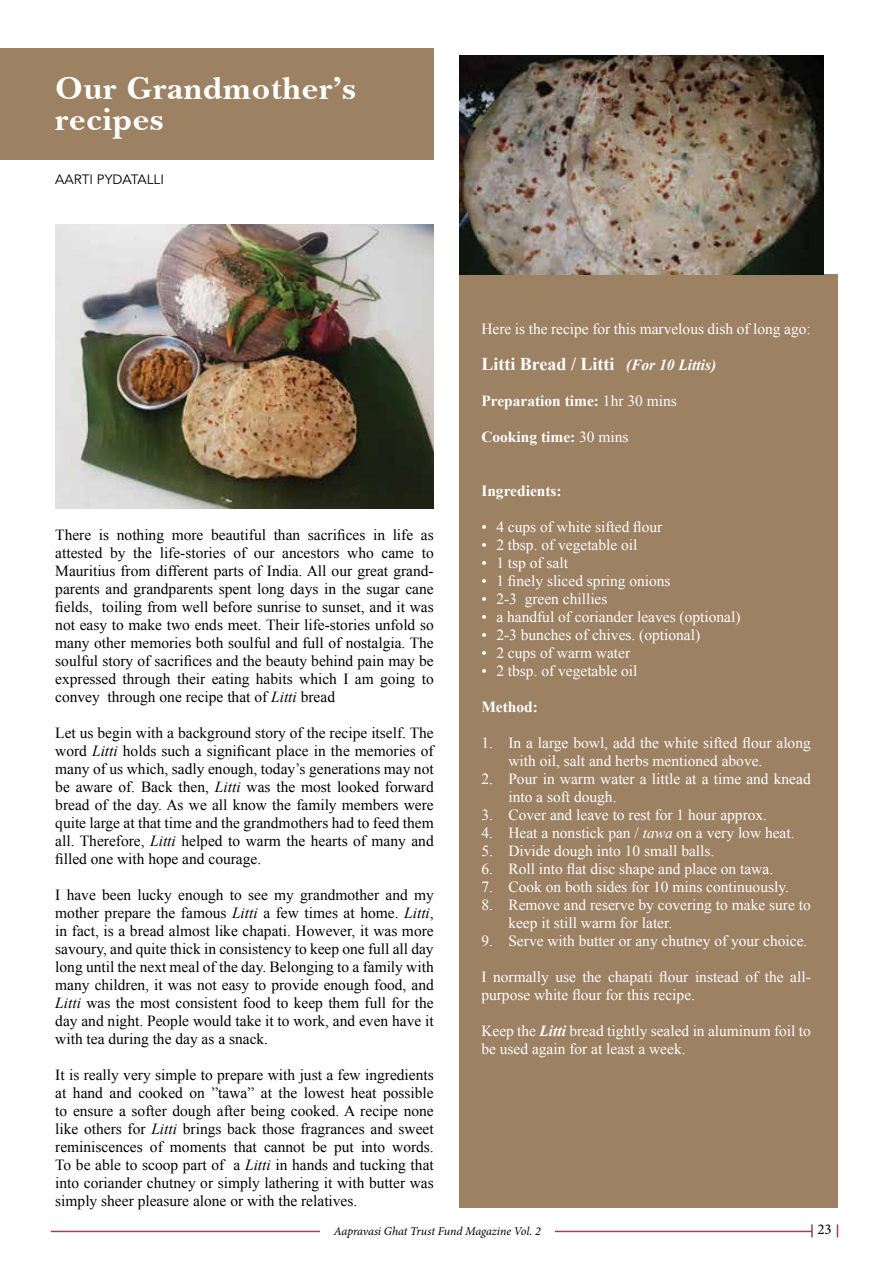
<style>
.page{position:relative;width:893px;height:1263px;background:#fff}
.page>*{position:absolute;margin:0;border:0;box-sizing:border-box;transform-origin:0 0}
.t1{font:700 33px/31.5px "Nebraska";letter-spacing:.025em;color:#fff}
.t2{font:700 18px "Times New Roman";color:#fff}
.t3{font:15.45px/18px "Times New Roman";color:#000;text-align:justify}
.t4{font:15.45px/18px "Times New Roman";color:#fff}
.t5{font:700 15.45px "Times New Roman";color:#fff}
.t6{font:15px "Minion Pro";color:#000}
.t7{font:13.5px "Avenir";color:#000}
.t8{font:italic 12px "Minion Pro";letter-spacing:-.01em;color:#000}
.s1{font-style:italic}
.s2{font-style:italic;font-size:15.45px}
.s3{font-weight:400}
.s4{font-weight:700;font-style:italic}
</style>
<div class="page">
<hr style="left:51px;top:1231px;width:269px;height:1px;background:#994556">
<hr style="left:555px;top:1231px;width:257px;height:1px;background:#994556">
<svg style="left:811px;top:1224px;width:2px;height:13px"></svg>
<svg style="left:837px;top:1224px;width:1px;height:13px"></svg>
<div style="left:459px;top:274px;width:379px;height:934px;background:#9c8163"></div>
<div style="left:0;top:48px;width:434px;height:111px;background:#9c8163"></div>
<img style="left:55px;top:224px;width:379px;height:284px">
<img style="left:459px;top:55px;width:365px;height:219px">
<h1 class="t1" style="left:55px;top:72px;width:302px">Our Grandmother’s recipes</h1>
<p class="t7" style="left:55px;top:171px;width:110px">AARTI PYDATALLI</p>
<p class="t3" style="left:55px;top:526px;width:380px">There is nothing more beautiful than sacrifices in life as attested by the life-stories of our ancestors who came to Mauritius from different parts of India. All our great grand&shy;parents and grandparents spent long days in the sugar cane fields, toiling from well before sunrise to sunset, and it was not easy to make two ends meet. Their life-stories unfold so many other memories both soulful and full of nostalgia. The soulful story of sacrifices and the beauty behind pain may be expressed through their eating habits which I am going to convey through one recipe that of <span class="s1">Litti</span> bread</p>
<p class="t3" style="left:55px;top:724px;width:380px">Let us begin with a background story of the recipe itself. The word <span class="s1">Litti</span> holds such a significant place in the memories of many of us which, sadly enough, today’s generations may not be aware of. Back then, <span class="s1">Litti</span> was the most looked forward bread of the day. As we all know the family members were quite large at that time and the grandmothers had to feed them all. Therefore, <span class="s1">Litti</span> helped to warm the hearts of many and filled one with hope and courage.</p>
<p class="t3" style="left:55px;top:886px;width:380px">I have been lucky enough to see my grandmother and my mother prepare the famous <span class="s1">Litti</span> a few times at home. <span class="s1">Litti</span>, in fact, is a bread almost like chapati. However, it was more savoury, and quite thick in consistency to keep one full all day long until the next meal of the day. Belonging to a family with many children, it was not easy to provide enough food, and <span class="s1">Litti</span> was the most consistent food to keep them full for the day and night. People would take it to work, and even have it with tea during the day as a snack.</p>
<p class="t3" style="left:55px;top:1066px;width:380px">It is really very simple to prepare with just a few ingredients at hand and cooked on ”tawa” at the lowest heat possible to ensure a softer dough after being cooked. A recipe none like others for <span class="s1">Litti</span> brings back those fragrances and sweet reminiscences of moments that cannot be put into words.<br>To be able to scoop part of a <span class="s1">Litti</span> in hands and tucking that into coriander chutney or simply lathering it with butter was simply sheer pleasure alone or with the relatives.</p>
<p class="t4" style="left:481px;top:319px;width:331px">Here is the recipe for this marvelous dish of long ago:</p>
<p class="t2" style="left:481px;top:351px;width:236px">Litti Bread / Litti <span class="s2">(For 10 Littis)</span></p>
<p class="t5" style="left:481px;top:390px;width:197px">Preparation time: <span class="s3">1hr 30 mins</span></p>
<p class="t5" style="left:481px;top:426px;width:149px">Cooking time: <span class="s3">30 mins</span></p>
<p class="t5" style="left:481px;top:480px;width:82px">Ingredients:</p>
<p class="t4" style="left:481px;top:517px;width:183px">• 4 cups of white sifted flour</p>
<p class="t4" style="left:481px;top:535px;width:158px">• 2 tbsp. of vegetable oil</p>
<p class="t4" style="left:481px;top:553px;width:88px">• 1 tsp of salt</p>
<p class="t4" style="left:481px;top:571px;width:191px">• 1 finely sliced spring onions</p>
<p class="t4" style="left:481px;top:589px;width:128px">• 2-3 green chillies</p>
<p class="t4" style="left:481px;top:607px;width:261px">• a handful of coriander leaves (optional)</p>
<p class="t4" style="left:481px;top:625px;width:220px">• 2-3 bunches of chives. (optional)</p>
<p class="t4" style="left:481px;top:643px;width:150px">• 2 cups of warm water</p>
<p class="t4" style="left:481px;top:661px;width:158px">• 2 tbsp. of vegetable oil</p>
<p class="t5" style="left:481px;top:696px;width:58px">Method:</p>
<p class="t4" style="left:508px;top:733px;width:304px;text-indent:-27px">1. In a large bowl, add the white sifted flour along with oil, salt and herbs mentioned above.</p>
<p class="t4" style="left:508px;top:769px;width:304px;text-indent:-27px">2. Pour in warm water a little at a time and knead into a soft dough.</p>
<p class="t4" style="left:481px;top:805px;width:287px">3. Cover and leave to rest for 1 hour approx.</p>
<p class="t4" style="left:481px;top:823px;width:315px">4. Heat a nonstick pan / <span class="s1">tawa</span> on a very low heat.</p>
<p class="t4" style="left:481px;top:841px;width:235px">5. Divide dough into 10 small balls.</p>
<p class="t4" style="left:481px;top:859px;width:293px">6. Roll into flat disc shape and place on tawa.</p>
<p class="t4" style="left:481px;top:877px;width:309px">7. Cook on both sides for 10 mins continuously.</p>
<p class="t4" style="left:508px;top:895px;width:304px;text-indent:-27px">8. Remove and reserve by covering to make sure to keep it still warm for later.</p>
<p class="t4" style="left:481px;top:931px;width:328px">9. Serve with butter or any chutney of your choice.</p>
<p class="t4" style="left:481px;top:967px;width:331px">I normally use the chapati flour instead of the all&shy;purpose white flour for this recipe.</p>
<p class="t4" style="left:481px;top:1021px;width:331px">Keep the <span class="s4">Litti</span> bread tightly sealed in aluminum foil to be used again for at least a week.</p>
<p class="t8" style="left:334px;top:1223px;width:208px">Aapravasi Ghat Trust Fund Magazine Vol. 2</p>
<p class="t6" style="left:817px;top:1219px;width:16px">23</p>
</div>
